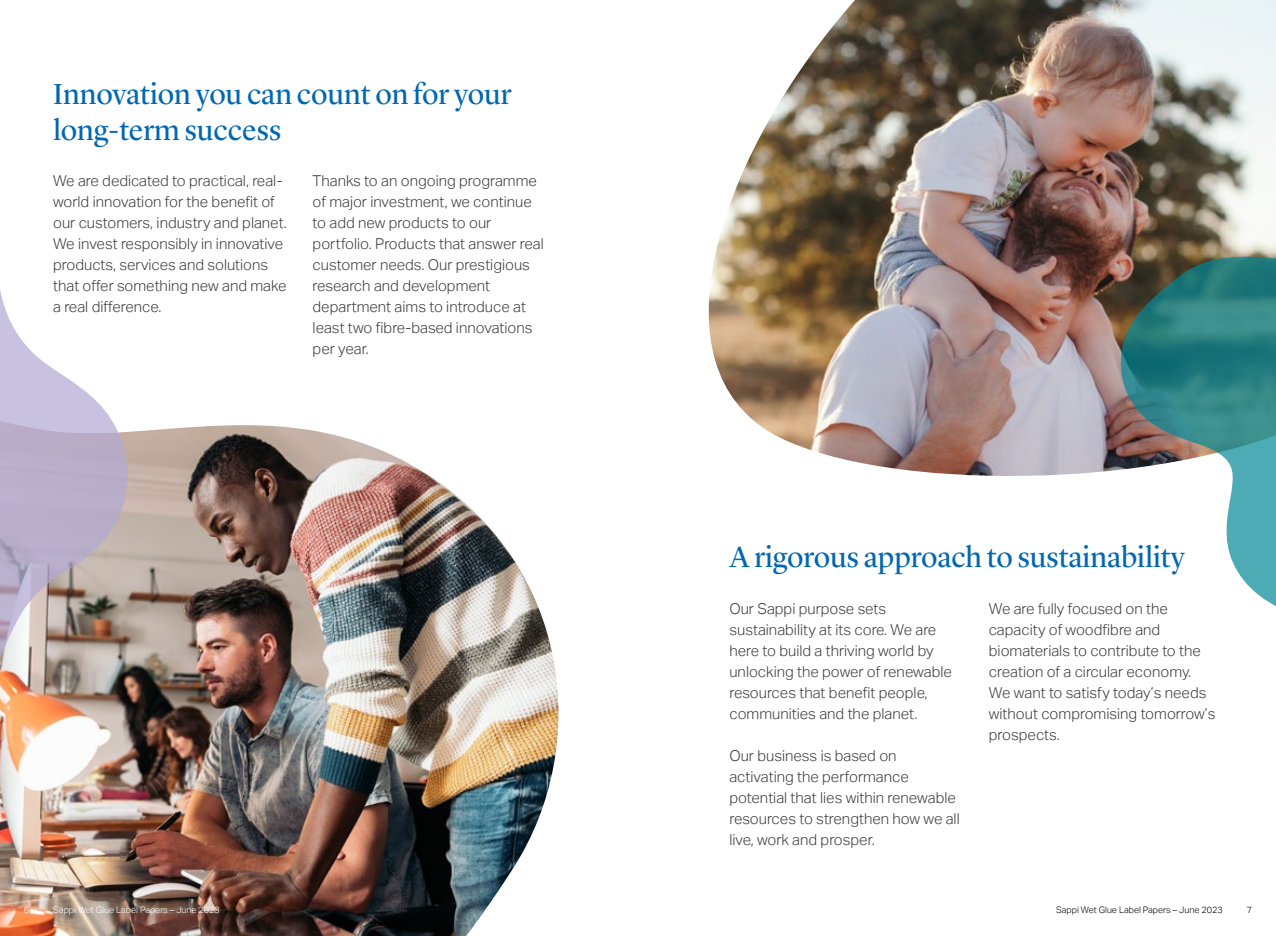
<style>
.page{position:relative;width:1276px;height:936px;background:#fff}
.page>*{position:absolute;margin:0;border:0;box-sizing:border-box;transform-origin:0 0}
.t1{font:30px/36px "Lyon Display";color:#0067b2}
.t2{font:300 15px/21px "Aktiv Grotesk";color:#3c3c3b}
.t3{font:300 9px "Aktiv Grotesk";color:#fff}
.t4{font:300 9px "Aktiv Grotesk";color:#000}
</style>
<div class="page">
<img style="left:0;top:425px;width:559px;height:510px">
<svg style="left:0;top:290px;width:142px;height:467px"></svg>
<img style="left:708px;top:0;width:568px;height:476px">
<svg style="left:1116px;top:184px;width:160px;height:422px"></svg>
<h1 class="t1" style="left:53px;top:73px;width:460px">Innovation you can count on for your long-term success</h1>
<p class="t2" style="left:53px;top:170px;width:235px">We are dedicated to practical, real&shy;world innovation for the benefit of our customers, industry and planet.<br>We invest responsibly in innovative products, services and solutions that offer something new and make a real difference.</p>
<p class="t2" style="left:313px;top:170px;width:233px">Thanks to an ongoing programme of major investment, we continue to add new products to our portfolio. Products that answer real customer needs. Our prestigious research and development department aims to introduce at least two fibre-based innovations per year.</p>
<h1 class="t1" style="left:729px;top:537px;width:457px">A rigorous approach to sustainability</h1>
<p class="t2" style="left:729px;top:598px;width:224px">Our Sappi purpose sets sustainability at its core. We are here to build a thriving world by unlocking the power of renewable resources that benefit people, communities and the planet.</p>
<p class="t2" style="left:729px;top:745px;width:232px">Our business is based on activating the performance potential that lies within renewable resources to strengthen how we all live, work and prosper.</p>
<p class="t2" style="left:989px;top:598px;width:228px">We are fully focused on the capacity of woodfibre and biomaterials to contribute to the creation of a circular economy.<br>We want to satisfy today’s needs without compromising tomorrow’s prospects.</p>
<p class="t3" style="left:24px;top:904px;width:7px">6</p>
<p class="t3" style="left:53px;top:904px;width:168px">Sappi Wet Glue Label Papers – June 2023</p>
<p class="t4" style="left:1056px;top:904px;width:168px">Sappi Wet Glue Label Papers – June 2023</p>
<p class="t4" style="left:1246px;top:904px;width:7px">7</p>
</div>
